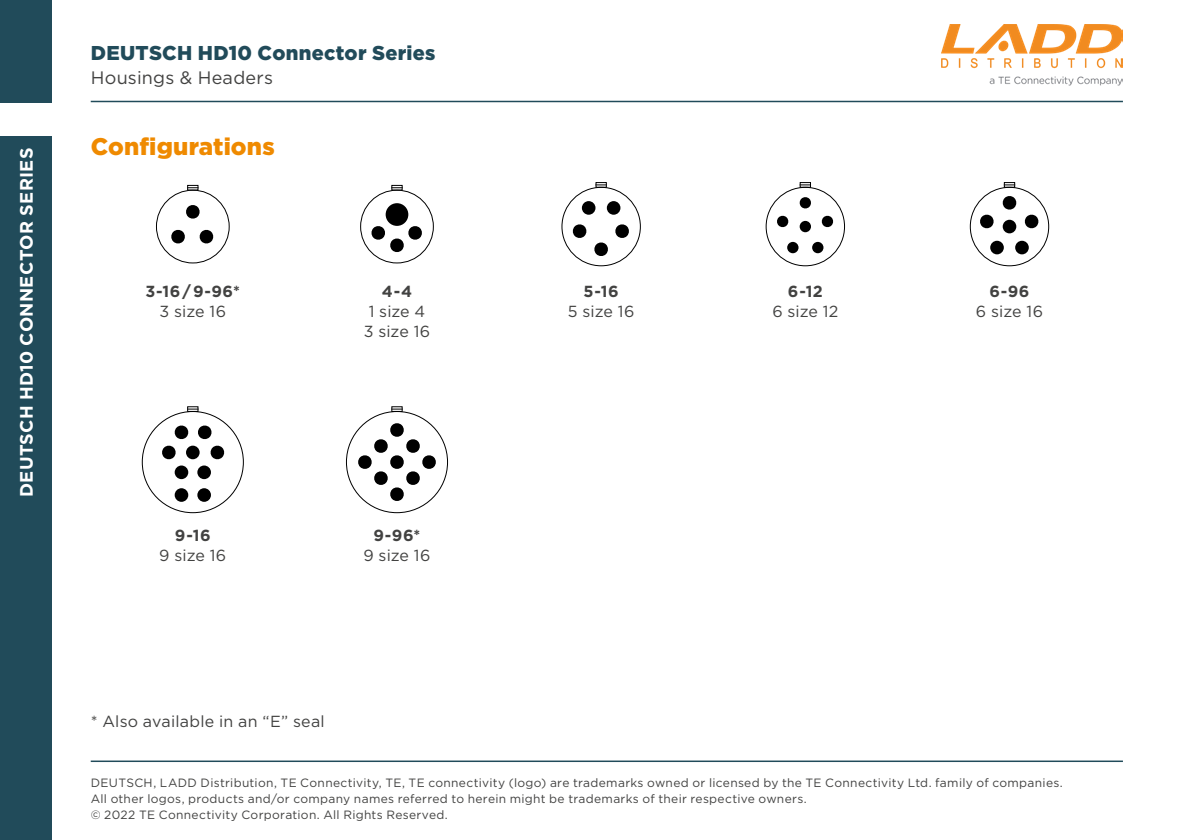
<style>
.page{position:relative;width:1191px;height:840px;background:#fff}
.page>*{position:absolute;margin:0;border:0;box-sizing:border-box;transform-origin:0 0}
.t1{font:900 24px "Gotham";letter-spacing:.005em;color:#ef8a00}
.t2{font:900 20px "Gotham";letter-spacing:.015em;color:#214b5a}
.t3{font:700 18px "Gotham";letter-spacing:.02em;color:#fff}
.t4{font:18px "Gotham";letter-spacing:.015em;color:#424241}
.t5{font:16px/20px "Gotham";letter-spacing:.01em;color:#424241;text-align:center}
.t6{font:700 16px "Gotham";letter-spacing:.025em;color:#424241}
.t7{font:12px/16px "Gotham";letter-spacing:.025em;color:#424241}
</style>
<div class="page">
<div style="left:0;top:0;width:51px;height:102px;background:#214b5a"></div>
<div style="left:0;top:136px;width:51px;height:703px;background:#214b5a"></div>
<hr style="left:91px;top:101px;width:1032px;height:1px;background:#214b5a">
<img style="left:941px;top:25px;width:182px;height:61px">
<hr style="left:91px;top:760px;width:1032px;height:1px;background:#214b5a">
<div style="left:156px;top:189px;width:74px;height:74px;border:1px solid #000;border-radius:50%"></div>
<div style="left:187px;top:185px;width:11px;height:5px;border:1px solid #000"></div>
<svg style="left:171px;top:229px;width:14px;height:15px"></svg>
<svg style="left:186px;top:205px;width:14px;height:14px"></svg>
<svg style="left:199px;top:229px;width:15px;height:15px"></svg>
<div style="left:386px;top:203px;width:22px;height:23px;background:#000;border-radius:50%"></div>
<div style="left:360px;top:189px;width:74px;height:74px;border:1px solid #000;border-radius:50%"></div>
<div style="left:391px;top:185px;width:12px;height:5px;border:1px solid #000"></div>
<svg style="left:391px;top:187px;width:12px;height:1px"></svg>
<svg style="left:371px;top:225px;width:51px;height:27px"></svg>
<div style="left:595px;top:182px;width:12px;height:6px;border:1px solid #000"></div>
<svg style="left:595px;top:184px;width:12px;height:1px"></svg>
<svg style="left:572px;top:224px;width:15px;height:14px"></svg>
<svg style="left:594px;top:242px;width:14px;height:14px"></svg>
<div style="left:582px;top:201px;width:13px;height:13px;background:#000;border-radius:50%"></div>
<svg style="left:615px;top:224px;width:14px;height:14px"></svg>
<div style="left:607px;top:201px;width:13px;height:13px;background:#000;border-radius:50%"></div>
<div style="left:799px;top:221px;width:12px;height:11px;background:#000;border-radius:50%"></div>
<div style="left:799px;top:182px;width:12px;height:6px;border:1px solid #000"></div>
<svg style="left:799px;top:184px;width:12px;height:1px"></svg>
<svg style="left:777px;top:215px;width:12px;height:12px"></svg>
<svg style="left:799px;top:197px;width:12px;height:12px"></svg>
<div style="left:787px;top:242px;width:11px;height:11px;background:#000;border-radius:50%"></div>
<svg style="left:821px;top:215px;width:12px;height:12px"></svg>
<div style="left:812px;top:242px;width:11px;height:11px;background:#000;border-radius:50%"></div>
<div style="left:1002px;top:220px;width:14px;height:13px;background:#000;border-radius:50%"></div>
<div style="left:1003px;top:182px;width:12px;height:6px;border:1px solid #000"></div>
<svg style="left:1003px;top:184px;width:12px;height:1px"></svg>
<svg style="left:980px;top:214px;width:14px;height:15px"></svg>
<svg style="left:1002px;top:196px;width:15px;height:14px"></svg>
<div style="left:990px;top:240px;width:13px;height:14px;background:#000;border-radius:50%"></div>
<svg style="left:1024px;top:214px;width:15px;height:15px"></svg>
<div style="left:1015px;top:240px;width:13px;height:14px;background:#000;border-radius:50%"></div>
<div style="left:175px;top:488px;width:13px;height:13px;background:#000;border-radius:50%"></div>
<div style="left:197px;top:488px;width:14px;height:13px;background:#000;border-radius:50%"></div>
<svg style="left:162px;top:425px;width:27px;height:34px"></svg>
<div style="left:175px;top:465px;width:13px;height:14px;background:#000;border-radius:50%"></div>
<div style="left:197px;top:465px;width:14px;height:14px;background:#000;border-radius:50%"></div>
<svg style="left:197px;top:425px;width:28px;height:34px"></svg>
<div style="left:186px;top:445px;width:14px;height:14px;background:#000;border-radius:50%"></div>
<svg style="left:357px;top:422px;width:79px;height:79px"></svg>
<svg style="left:391px;top:408px;width:12px;height:1px"></svg>
<h3 class="t3" style="left:14px;top:497px;width:351px;rotate:-90deg">DEUTSCH HD10 CONNECTOR SERIES</h3>
<h2 class="t2" style="left:91px;top:39px;width:346px">DEUTSCH HD10 Connector Series</h2>
<h3 class="t4" style="left:91px;top:66px;width:184px">Housings &amp; Headers</h3>
<h1 class="t1" style="left:91px;top:130px;width:185px">Configurations</h1>
<h3 class="t6" style="left:145px;top:280px;width:96px">3-16 / 9-96*</h3>
<h3 class="t5" style="left:160px;top:300px;width:68px">3 size 16</h3>
<h3 class="t6" style="left:175px;top:524px;width:37px">9-16</h3>
<h3 class="t5" style="left:159px;top:544px;width:69px">9 size 16</h3>
<h3 class="t6" style="left:382px;top:280px;width:32px">4-4</h3>
<h3 class="t5" style="left:364px;top:300px;width:68px">1 size 4<br>3 size 16</h3>
<h3 class="t6" style="left:373px;top:524px;width:49px">9-96*</h3>
<h3 class="t5" style="left:363px;top:544px;width:69px">9 size 16</h3>
<h3 class="t6" style="left:583px;top:280px;width:37px">5-16</h3>
<h3 class="t5" style="left:568px;top:300px;width:68px">5 size 16</h3>
<h3 class="t6" style="left:788px;top:280px;width:36px">6-12</h3>
<h3 class="t5" style="left:772px;top:300px;width:68px">6 size 12</h3>
<h3 class="t6" style="left:989px;top:280px;width:42px">6-96</h3>
<h3 class="t5" style="left:976px;top:300px;width:69px">6 size 16</h3>
<h3 class="t5" style="left:91px;top:710px;width:235px">* Also available in an “E” seal</h3>
<p class="t7" style="left:91px;top:774px;width:973px">DEUTSCH, LADD Distribution, TE Connectivity, TE, TE connectivity (logo) are trademarks owned or licensed by the TE Connectivity Ltd. family of companies.<br>All other logos, products and/or company names referred to herein might be trademarks of their respective owners.<br>© 2022 TE Connectivity Corporation. All Rights Reserved.</p>
</div>
